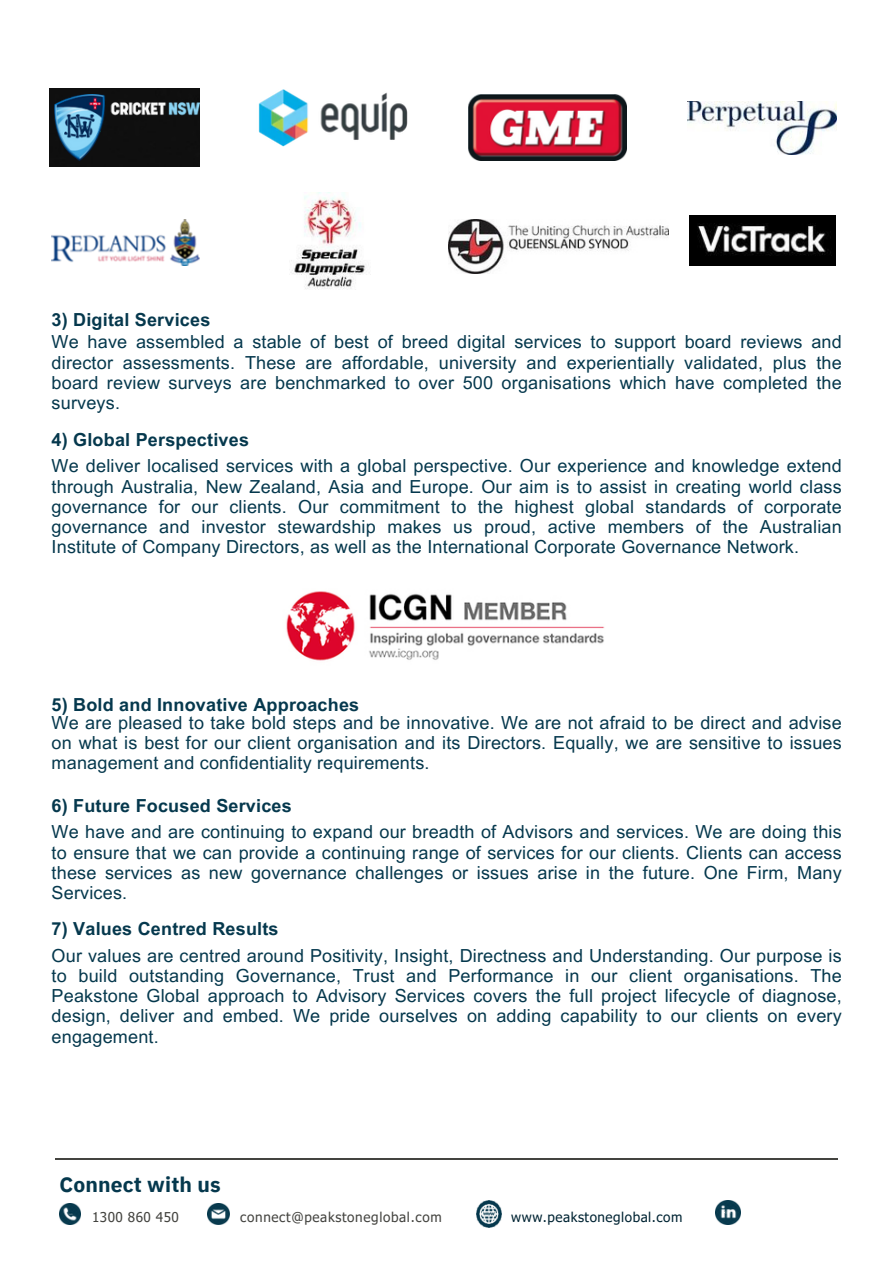
<style>
.page{position:relative;width:894px;height:1264px;background:#fff}
.page>*{position:absolute;margin:0;border:0;box-sizing:border-box;transform-origin:0 0}
.t1{font:700 21px "IBM Plex Sans";letter-spacing:.01em;color:#05384d}
.t2{font:18px/20.2px "Arial MT Pro";letter-spacing:.01em;color:#05384d;text-align:justify}
.t3{font:700 18px "Arial MT Pro";letter-spacing:.01em;color:#05384d}
.t4{font:13.5px "Tahoma";letter-spacing:.05em;color:#444440}
.t5{font:13.5px "Tahoma";letter-spacing:.04em;color:#002433}
.t6{font:13.5px "Tahoma";letter-spacing:.03em;color:#444440}
</style>
<div class="page">
<img style="left:286px;top:591px;width:319px;height:70px">
<img style="left:52px;top:219px;width:147px;height:46px">
<img style="left:291px;top:193px;width:74px;height:96px">
<img style="left:448px;top:219px;width:220px;height:54px">
<img style="left:689px;top:216px;width:146px;height:49px">
<div style="left:50px;top:89px;width:149px;height:77px;background:#0f0f0f"></div>
<img style="left:54px;top:94px;width:145px;height:67px">
<img style="left:258px;top:89px;width:150px;height:57px">
<img style="left:468px;top:94px;width:158px;height:67px">
<img style="left:687px;top:102px;width:149px;height:52px">
<img style="left:476px;top:1200px;width:26px;height:27px">
<img style="left:715px;top:1200px;width:24px;height:24px">
<img style="left:59px;top:1203px;width:22px;height:21px">
<img style="left:208px;top:1203px;width:21px;height:21px">
<hr style="left:55px;top:1158px;width:783px;height:1px;background:#444440">
<p class="t3" style="left:52px;top:313px;width:160px">3) Digital Services</p>
<p class="t2" style="left:52px;top:334px;width:791px">We have assembled a stable of best of breed digital services to support board reviews and director assessments. These are affordable, university and experientially validated, plus the board review surveys are benchmarked to over 500 organisations which have completed the surveys.</p>
<p class="t3" style="left:52px;top:433px;width:199px">4) Global Perspectives</p>
<p class="t2" style="left:52px;top:458px;width:791px">We deliver localised services with a global perspective. Our experience and knowledge extend through Australia, New Zealand, Asia and Europe. Our aim is to assist in creating world class governance for our clients. Our commitment to the highest global standards of corporate governance and investor stewardship makes us proud, active members of the Australian Institute of Company Directors, as well as the International Corporate Governance Network.</p>
<p class="t3" style="left:52px;top:697px;width:309px">5) Bold and Innovative Approaches</p>
<p class="t2" style="left:52px;top:714px;width:791px">We are pleased to take bold steps and be innovative. We are not afraid to be direct and advise on what is best for our client organisation and its Directors. Equally, we are sensitive to issues management and confidentiality requirements.</p>
<h2 class="t3" style="left:52px;top:799px;width:242px">6) Future Focused Services</h2>
<h3 class="t2" style="left:52px;top:824px;width:791px">We have and are continuing to expand our breadth of Advisors and services. We are doing this to ensure that we can provide a continuing range of services for our clients. Clients can access these services as new governance challenges or issues arise in the future. One Firm, Many Services.</h3>
<p class="t3" style="left:52px;top:922px;width:228px">7) Values Centred Results</p>
<h2 class="t2" style="left:52px;top:947px;width:791px">Our values are centred around Positivity, Insight, Directness and Understanding. Our purpose is to build outstanding Governance, Trust and Performance in our client organisations. The Peakstone Global approach to Advisory Services covers the full project lifecycle of diagnose, design, deliver and embed. We pride ourselves on adding capability to our clients on every engagement.</h2>
<p class="t1" style="left:59px;top:1170px;width:163px">Connect with us</p>
<p class="t6" style="left:92px;top:1208px;width:88px">1300 860 450</p>
<p class="t4" style="left:240px;top:1208px;width:203px">connect@peakstoneglobal.com</p>
<p class="t5" style="left:511px;top:1207px;width:173px">www.peakstoneglobal.com</p>
</div>
